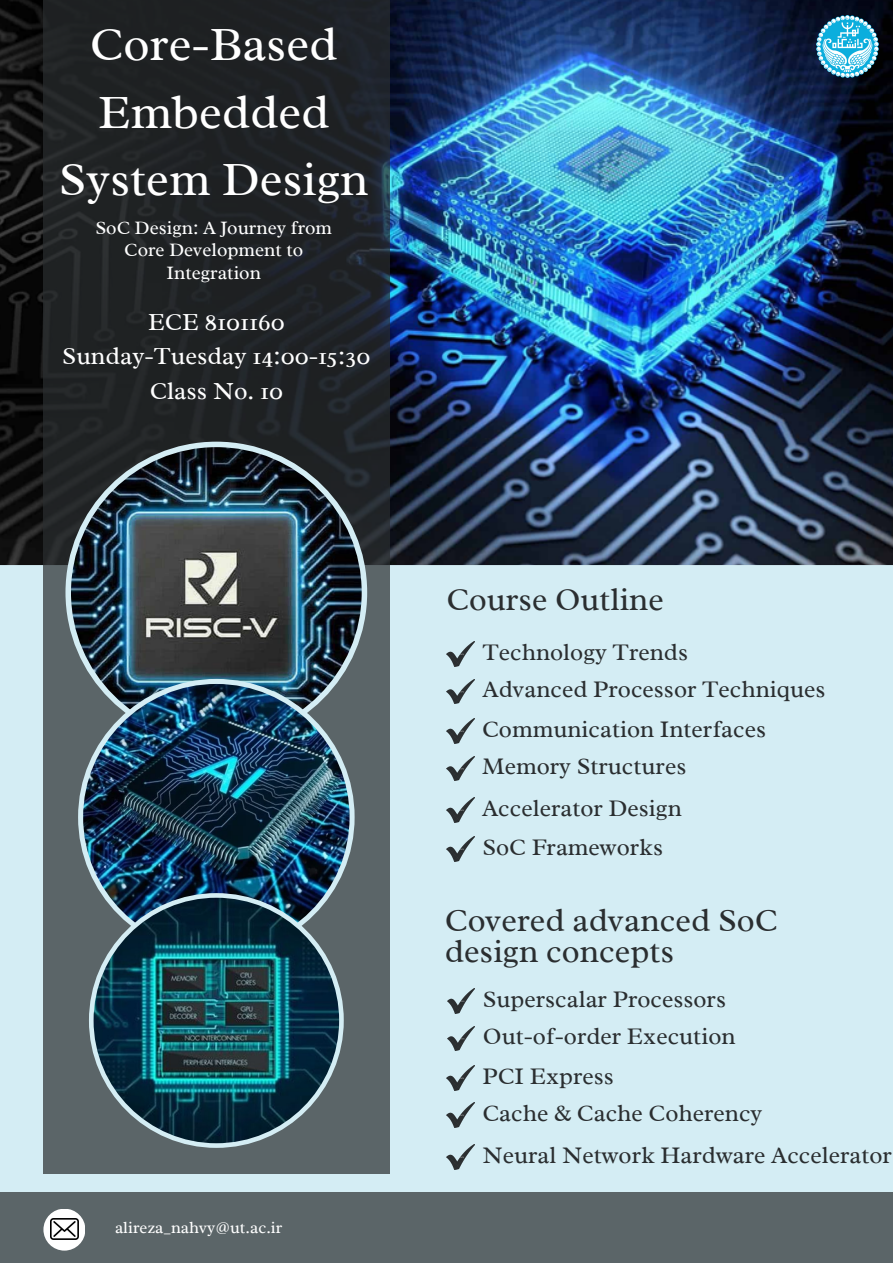
<style>
.page{position:relative;width:893px;height:1263px;background:#d4edf4}
.page>*{position:absolute;margin:0;border:0;box-sizing:border-box;transform-origin:0 0}
.t1{font:48.38px/67.5px "Radley";color:#fff;text-align:center}
.t2{font:33px/30.9px "Radley";color:#2a2e30}
.t3{font:32.55px "Radley";color:#2a2e30}
.t4{font:24.9px/34.3px "Radley";color:#fff;text-align:center}
.t5{font:24.08px "Radley";color:#2a2e30}
.t6{font:19.2px/22.5px "Radley";color:#fff;text-align:center}
.t7{font:16.73px "Radley";color:#fff}
</style>
<div class="page">
<img style="left:0;top:0;width:893px;height:565px">
<svg style="left:43px;top:0;width:346px;height:1173px;background:#2d3235"></svg>
<img style="left:65px;top:442px;width:302px;height:301px">
<img style="left:78px;top:679px;width:276px;height:276px">
<img style="left:89px;top:893px;width:255px;height:255px">
<img style="left:447px;top:642px;width:27px;height:24px">
<img style="left:447px;top:679px;width:27px;height:25px">
<img style="left:446px;top:719px;width:28px;height:24px">
<img style="left:446px;top:756px;width:28px;height:25px">
<img style="left:446px;top:798px;width:28px;height:24px">
<img style="left:447px;top:837px;width:27px;height:24px">
<div style="left:0;top:1192px;width:893px;height:71px;background:#5b6568"></div>
<div style="left:43px;top:1208px;width:42px;height:42px;background:#fff;border-radius:50%"></div>
<img style="left:816px;top:15px;width:62px;height:62px">
<img style="left:447px;top:988px;width:28px;height:25px">
<img style="left:447px;top:1026px;width:28px;height:25px">
<img style="left:447px;top:1065px;width:27px;height:25px">
<img style="left:447px;top:1103px;width:27px;height:25px">
<img style="left:447px;top:1144px;width:27px;height:25px">
<img style="left:50px;top:1218px;width:28px;height:22px">
<p class="t1" style="left:59px;top:10px;width:311px">Core-Based<br>Embedded<br>System Design</p>
<p class="t6" style="left:95px;top:216px;width:238px">SoC Design: A Journey from<br>Core Development to<br>Integration</p>
<p class="t4" style="left:62px;top:305px;width:310px">ECE 8101160<br>Sunday-Tuesday 14:00-15:30<br>Class No. 10</p>
<p class="t7" style="left:115px;top:1216px;width:169px">alireza_nahvy@ut.ac.ir</p>
<p class="t3" style="left:446px;top:578px;width:218px">Course Outline</p>
<p class="t5" style="left:482px;top:637px;width:207px">Technology Trends</p>
<p class="t5" style="left:482px;top:674px;width:345px">Advanced Processor Techniques</p>
<p class="t5" style="left:482px;top:714px;width:285px">Communication Interfaces</p>
<h2 class="t5" style="left:482px;top:751px;width:206px">Memory Structures</h2>
<p class="t5" style="left:482px;top:793px;width:201px">Accelerator Design</p>
<p class="t5" style="left:482px;top:832px;width:182px">SoC Frameworks</p>
<p class="t2" style="left:445px;top:904px;width:334px">Covered advanced SoC design concepts</p>
<p class="t5" style="left:483px;top:983px;width:245px">Superscalar Processors</p>
<p class="t5" style="left:483px;top:1021px;width:254px">Out-of-order Execution</p>
<p class="t5" style="left:482px;top:1060px;width:133px">PCI Express</p>
<p class="t5" style="left:482px;top:1098px;width:281px">Cache &amp; Cache Coherency</p>
<p class="t5" style="left:482px;top:1139px;width:411px">Neural Network Hardware Accelerator</p>
</div>
